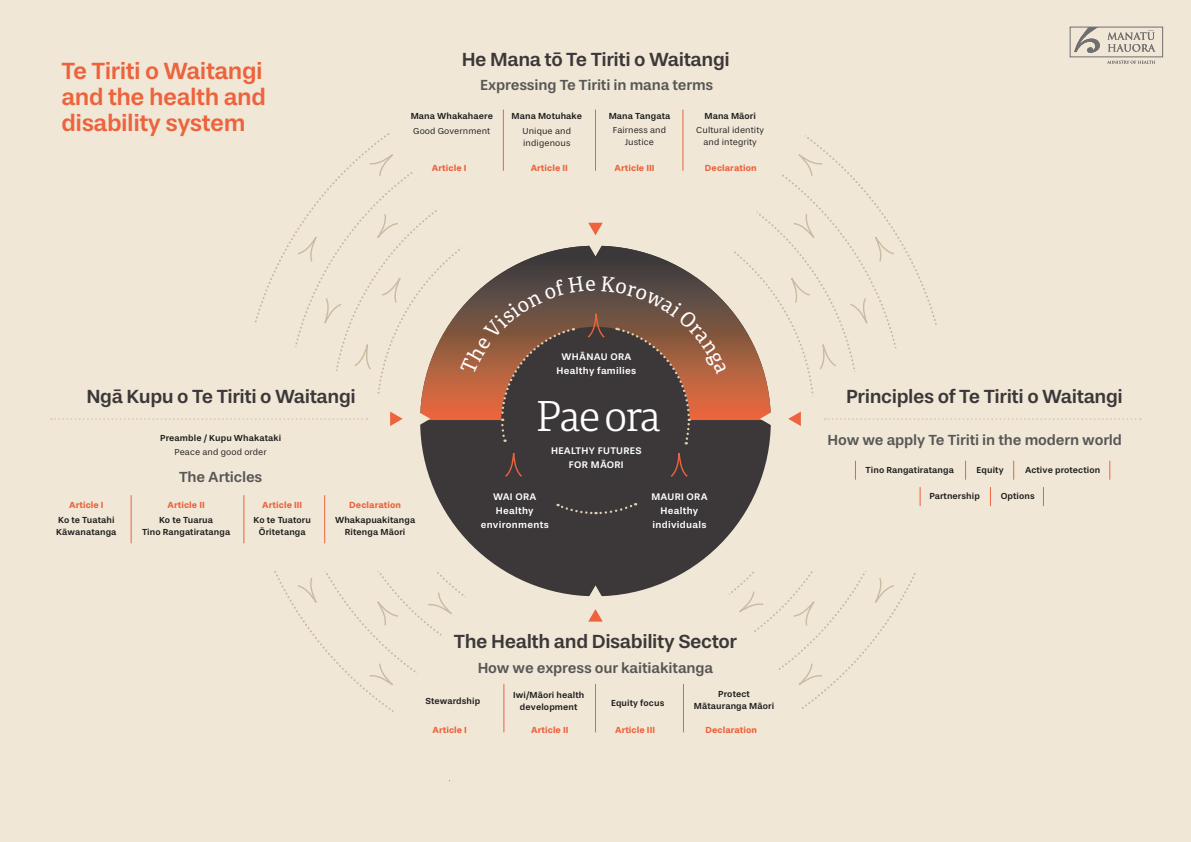
<style>
.page{position:relative;width:1191px;height:842px;background:#f0e7d7}
.page>*{position:absolute;margin:0;border:0;box-sizing:border-box;transform-origin:0 0}
.t1{font:41.4px "Portada Lt";letter-spacing:-.05em;color:#fff}
.t2{font:500 24px/26px "Stevie Sans";letter-spacing:-.02em;color:#ec633c}
.t3{font:500 19.5px "Stevie Sans";letter-spacing:-.02em;color:#3c3839}
.t4{font:500 15px "Stevie Sans";letter-spacing:-.01em;color:#575756}
.t5{font:500 9.8px/14px "Stevie Sans";letter-spacing:.03em;color:#fff;text-align:center}
.t6{font:500 9px/12px "Stevie Sans";letter-spacing:.01em;color:#1d1d1b;text-align:center}
.t7{font:700 9px "Stevie Sans";letter-spacing:.01em;color:#ec633c}
.t8{font:9px/12px "Stevie Sans";letter-spacing:.01em;color:#1d1d1b;text-align:center}
</style>
<div class="page">
<svg style="left:358px;top:584px;width:224px;height:198px"></svg>
<svg style="left:358px;top:133px;width:230px;height:133px"></svg>
<svg style="left:587px;top:584px;width:251px;height:149px"></svg>
<svg style="left:603px;top:135px;width:235px;height:131px"></svg>
<svg style="left:255px;top:281px;width:166px;height:156px"></svg>
<svg style="left:771px;top:281px;width:166px;height:139px"></svg>
<svg style="left:462px;top:109px;width:266px;height:121px"></svg>
<div style="left:420px;top:246px;width:351px;height:350px;background:#3c3839;border-radius:50%"></div>
<svg style="left:420px;top:246px;width:351px;height:174px"></svg>
<svg style="left:390px;top:411px;width:13px;height:15px"></svg>
<svg style="left:418px;top:411px;width:12px;height:15px"></svg>
<svg style="left:760px;top:411px;width:12px;height:15px"></svg>
<svg style="left:788px;top:411px;width:13px;height:15px"></svg>
<svg style="left:588px;top:609px;width:15px;height:13px"></svg>
<svg style="left:588px;top:585px;width:15px;height:13px"></svg>
<svg style="left:588px;top:223px;width:15px;height:12px"></svg>
<svg style="left:588px;top:245px;width:15px;height:11px"></svg>
<div style="left:1070px;top:27px;width:92px;height:30px;border:1px solid #706f6f"></div>
<svg style="left:1074px;top:27px;width:26px;height:26px"></svg>
<svg style="left:1107px;top:32px;width:48px;height:20px"></svg>
<svg style="left:1107px;top:61px;width:48px;height:3px"></svg>
<svg style="left:505px;top:453px;width:17px;height:24px"></svg>
<svg style="left:670px;top:453px;width:18px;height:24px"></svg>
<svg style="left:51px;top:418px;width:316px;height:4px"></svg>
<svg style="left:824px;top:418px;width:317px;height:2px"></svg>
<hr style="left:131px;top:495px;width:1px;height:48px;background:#ec633c">
<hr style="left:243px;top:495px;width:1px;height:48px;background:#ec633c">
<hr style="left:324px;top:495px;width:1px;height:48px;background:#ec633c">
<hr style="left:503px;top:110px;width:1px;height:61px;background:#ec633c">
<hr style="left:595px;top:110px;width:1px;height:61px;background:#ec633c">
<hr style="left:682px;top:110px;width:1px;height:61px;background:#ec633c">
<hr style="left:503px;top:684px;width:1px;height:48px;background:#ec633c">
<hr style="left:595px;top:684px;width:1px;height:48px;background:#ec633c">
<hr style="left:683px;top:684px;width:1px;height:48px;background:#ec633c">
<svg style="left:557px;top:503px;width:79px;height:12px"></svg>
<svg style="left:380px;top:278px;width:21px;height:26px"></svg>
<svg style="left:368px;top:153px;width:26px;height:24px"></svg>
<svg style="left:297px;top:237px;width:20px;height:25px"></svg>
<svg style="left:323px;top:297px;width:20px;height:27px"></svg>
<svg style="left:353px;top:343px;width:19px;height:28px"></svg>
<svg style="left:376px;top:212px;width:23px;height:27px"></svg>
<svg style="left:427px;top:591px;width:26px;height:24px"></svg>
<svg style="left:368px;top:662px;width:26px;height:24px"></svg>
<svg style="left:298px;top:578px;width:19px;height:25px"></svg>
<svg style="left:376px;top:600px;width:23px;height:27px"></svg>
<svg style="left:790px;top:278px;width:21px;height:26px"></svg>
<svg style="left:797px;top:153px;width:26px;height:24px"></svg>
<svg style="left:875px;top:237px;width:19px;height:25px"></svg>
<svg style="left:848px;top:297px;width:20px;height:27px"></svg>
<svg style="left:818px;top:343px;width:19px;height:28px"></svg>
<svg style="left:792px;top:212px;width:23px;height:27px"></svg>
<svg style="left:738px;top:590px;width:27px;height:23px"></svg>
<svg style="left:797px;top:662px;width:26px;height:24px"></svg>
<svg style="left:875px;top:578px;width:19px;height:25px"></svg>
<svg style="left:792px;top:600px;width:23px;height:27px"></svg>
<svg style="left:965px;top:461px;width:1px;height:19px"></svg>
<svg style="left:855px;top:461px;width:1px;height:19px"></svg>
<svg style="left:1013px;top:461px;width:1px;height:19px"></svg>
<svg style="left:1109px;top:461px;width:1px;height:19px"></svg>
<svg style="left:990px;top:487px;width:1px;height:19px"></svg>
<svg style="left:1043px;top:487px;width:1px;height:19px"></svg>
<svg style="left:919px;top:487px;width:1px;height:19px"></svg>
<svg style="left:460px;top:276px;width:267px;height:168px"></svg>
<h2 class="t2" style="left:61px;top:59px;width:206px">Te Tiriti o Waitangi and the health and disability system</h2>
<h3 class="t3" style="left:462px;top:49px;width:270px">He Mana tō Te Tiriti o Waitangi</h3>
<h3 class="t4" style="left:480px;top:77px;width:234px">Expressing Te Tiriti in mana terms</h3>
<p class="t6" style="left:411px;top:110px;width:84px">Mana Whakahaere</p>
<p class="t8" style="left:413px;top:125px;width:79px">Good Government</p>
<p class="t6" style="left:704px;top:110px;width:53px">Mana Māori</p>
<p class="t8" style="left:696px;top:125px;width:69px">Cultural identity and integrity</p>
<p class="t6" style="left:511px;top:110px;width:72px">Mana Motuhake</p>
<p class="t8" style="left:522px;top:125px;width:50px;text-align:left">Unique and indigenous</p>
<p class="t6" style="left:609px;top:110px;width:63px">Mana Tangata</p>
<p class="t8" style="left:613px;top:125px;width:55px">Fairness and<br>Justice</p>
<p class="t7" style="left:432px;top:163px;width:36px">Article I</p>
<p class="t7" style="left:531px;top:163px;width:39px">Article II</p>
<p class="t7" style="left:614px;top:163px;width:42px">Article III</p>
<p class="t7" style="left:705px;top:163px;width:53px">Declaration</p>
<h3 class="t3" style="left:86px;top:386px;width:271px">Ngā Kupu o Te Tiriti o Waitangi</h3>
<p class="t6" style="left:160px;top:432px;width:123px">Preamble / Kupu Whakataki</p>
<p class="t8" style="left:175px;top:447px;width:94px">Peace and good order</p>
<p class="t7" style="left:69px;top:500px;width:36px">Article I</p>
<p class="t6" style="left:56px;top:514px;width:62px;text-align:left">Ko te Tuatahi<br>Kāwanatanga</p>
<h3 class="t4" style="left:179px;top:469px;width:85px">The Articles</h3>
<p class="t7" style="left:167px;top:500px;width:39px">Article II</p>
<p class="t6" style="left:142px;top:514px;width:90px">Ko te Tuarua<br>Tino Rangatiratanga</p>
<p class="t7" style="left:262px;top:500px;width:42px">Article III</p>
<p class="t6" style="left:254px;top:514px;width:59px">Ko te Tuatoru<br>Ōritetanga</p>
<p class="t7" style="left:349px;top:500px;width:53px">Declaration</p>
<p class="t6" style="left:335px;top:514px;width:82px">Whakapuakitanga<br>Ritenga Māori</p>
<p class="t5" style="left:556px;top:350px;width:81px">WHĀNAU ORA<br>Healthy families</p>
<h1 class="t1" style="left:536px;top:387px;width:127px">Pae ora</h1>
<p class="t5" style="left:551px;top:444px;width:92px">HEALTHY FUTURES<br>FOR MĀORI</p>
<p class="t5" style="left:481px;top:490px;width:69px">WAI ORA<br>Healthy environments</p>
<p class="t5" style="left:651px;top:490px;width:58px">MAURI ORA<br>Healthy individuals</p>
<h3 class="t3" style="left:454px;top:631px;width:285px">The Health and Disability Sector</h3>
<h3 class="t4" style="left:478px;top:659px;width:237px">How we express our kaitiakitanga</h3>
<p class="t6" style="left:425px;top:696px;width:56px">Stewardship</p>
<p class="t6" style="left:513px;top:690px;width:73px">Iwi/Māori health development</p>
<p class="t6" style="left:611px;top:697px;width:55px">Equity focus</p>
<p class="t6" style="left:694px;top:688px;width:82px">Protect<br>Mātauranga Māori</p>
<p class="t7" style="left:432px;top:725px;width:36px">Article I</p>
<p class="t7" style="left:531px;top:725px;width:39px">Article II</p>
<p class="t7" style="left:615px;top:725px;width:42px">Article III</p>
<p class="t7" style="left:705px;top:725px;width:53px">Declaration</p>
<h3 class="t3" style="left:846px;top:386px;width:278px">Principles of Te Tiriti o Waitangi</h3>
<h3 class="t4" style="left:827px;top:432px;width:296px">How we apply Te Tiriti in the modern world</h3>
<p class="t6" style="left:865px;top:464px;width:90px">Tino Rangatiratanga</p>
<p class="t6" style="left:976px;top:464px;width:29px">Equity</p>
<p class="t6" style="left:1025px;top:464px;width:77px">Active protection</p>
<p class="t6" style="left:929px;top:491px;width:52px">Partnership</p>
<p class="t6" style="left:1000px;top:491px;width:36px">Options</p>
</div>
